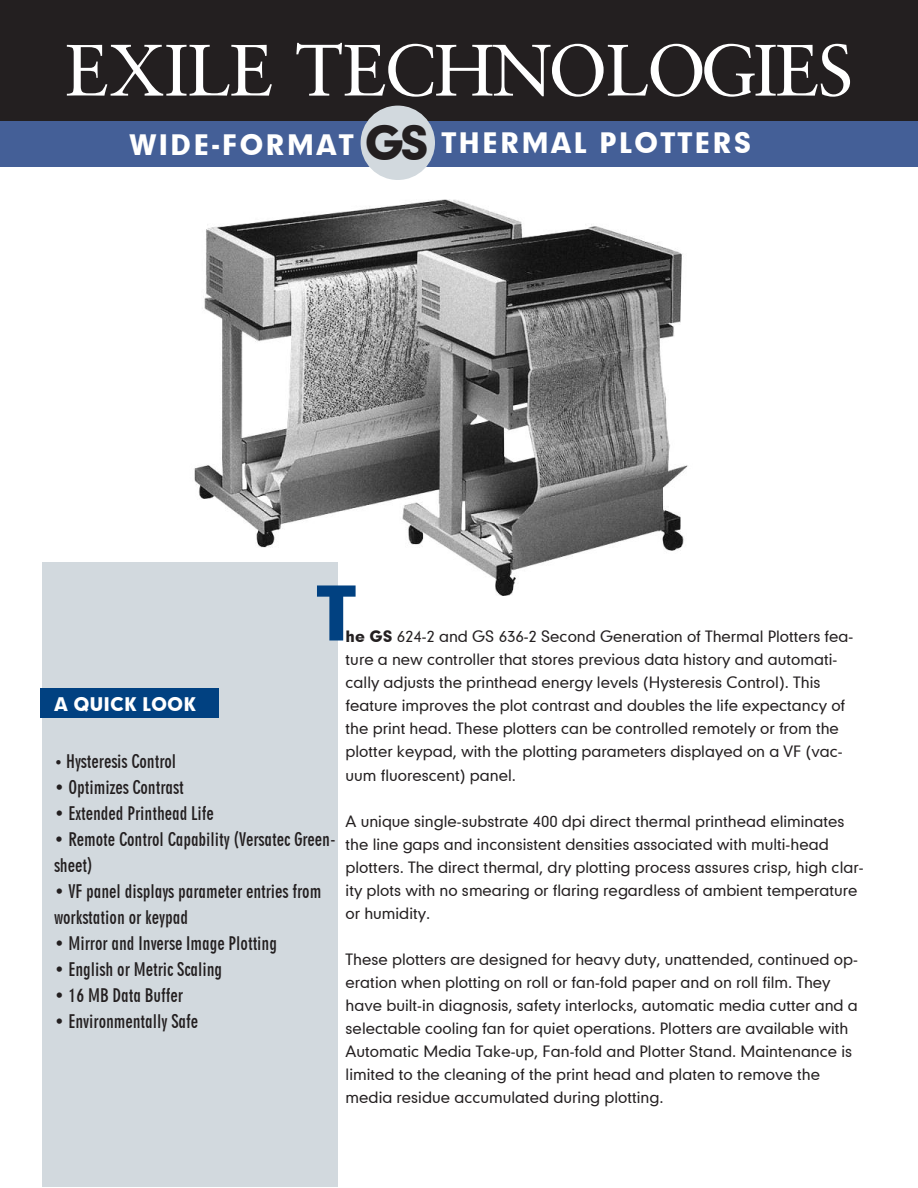
<style>
.page{position:relative;width:918px;height:1188px;background:#fff}
.page>*{position:absolute;margin:0;border:0;box-sizing:border-box;transform-origin:0 0}
.t1{font:72px "Garamond Retrospective S Si";letter-spacing:.025em;color:#fff}
.t2{font:72px "Geometric 706 BT Black B";color:#014181}
.t3{font:27px "Geometric 706 BT Black B";letter-spacing:.075em;color:#fff}
.t4{font:18px/26px "Geometric 706 BT Bold Condensed B";color:#231f20}
.t5{font:18px "Geometric 706 BT Black B";color:#fff}
.t6{font:15px/23px "Geometric 706 BT Medium B";color:#231f20}
.s1{font-size:45px;color:#231f20}
.s2{font-family:"Geometric 706 BT Black B"}
.s3{font-size:15px}
</style>
<div class="page">
<img style="left:194px;top:199px;width:494px;height:397px">
<div style="left:0;top:0;width:918px;height:123px;background:#231f20"></div>
<div style="left:0;top:121px;width:918px;height:46px;background:#445f97"></div>
<div style="left:42px;top:562px;width:296px;height:624px;background:#d2d9de"></div>
<div style="left:361px;top:106px;width:74px;height:74px;background:#d2d9de;border-radius:50%"></div>
<div style="left:40px;top:688px;width:179px;height:30px;background:#014181"></div>
<h1 class="t1" style="left:67px;top:27px;width:786px">EXILE TECHNOLOGIES</h1>
<h2 class="t3" style="left:129px;top:126px;width:301px">WIDE-FORMAT <span class="s1">GS</span></h2>
<h2 class="t3" style="left:442px;top:125px;width:311px">THERMAL PLOTTERS</h2>
<h1 class="t2" style="left:316px;top:564px;width:42px">T</h1>
<p class="t6" style="left:346px;top:625px;width:509px"><span class="s2">he GS</span> 624-2 and GS 636-2 Second Generation of Thermal Plotters fea&shy;ture a new controller that stores previous data history and automati&shy;cally adjusts the printhead energy levels (Hysteresis Control). This feature improves the plot contrast and doubles the life expectancy of the print head. These plotters can be controlled remotely or from the plotter keypad, with the plotting parameters displayed on a VF (vac&shy;uum fluorescent) panel.</p>
<p class="t6" style="left:346px;top:809px;width:519px">A unique single-substrate 400 dpi direct thermal printhead eliminates the line gaps and inconsistent densities associated with multi-head plotters. The direct thermal, dry plotting process assures crisp, high clar&shy;ity plots with no smearing or flaring regardless of ambient temperature or humidity.</p>
<p class="t6" style="left:346px;top:947px;width:514px">These plotters are designed for heavy duty, unattended, continued op&shy;eration when plotting on roll or fan-fold paper and on roll film. They have built-in diagnosis, safety interlocks, automatic media cutter and a selectable cooling fan for quiet operations. Plotters are available with Automatic Media Take-up, Fan-fold and Plotter Stand. Maintenance is limited to the cleaning of the print head and platen to remove the media residue accumulated during plotting.</p>
<p class="t5" style="left:54px;top:692px;width:144px">A QUICK LOOK</p>
<p class="t4" style="left:54px;top:748px;width:124px"><span class="s3">•</span> Hysteresis Control</p>
<p class="t4" style="left:54px;top:774px;width:131px">• Optimizes Contrast</p>
<p class="t4" style="left:54px;top:800px;width:161px">• Extended Printhead Life</p>
<p class="t4" style="left:54px;top:826px;width:283px">• Remote Control Capability (Versatec Green&shy;sheet)</p>
<p class="t4" style="left:54px;top:878px;width:269px">• VF panel displays parameter entries from workstation or keypad</p>
<p class="t4" style="left:54px;top:930px;width:225px">• Mirror and Inverse Image Plotting</p>
<p class="t4" style="left:54px;top:956px;width:170px">• English or Metric Scaling</p>
<p class="t4" style="left:54px;top:982px;width:130px">• 16 MB Data Buffer</p>
<p class="t4" style="left:54px;top:1008px;width:146px">• Environmentally Safe</p>
</div>
